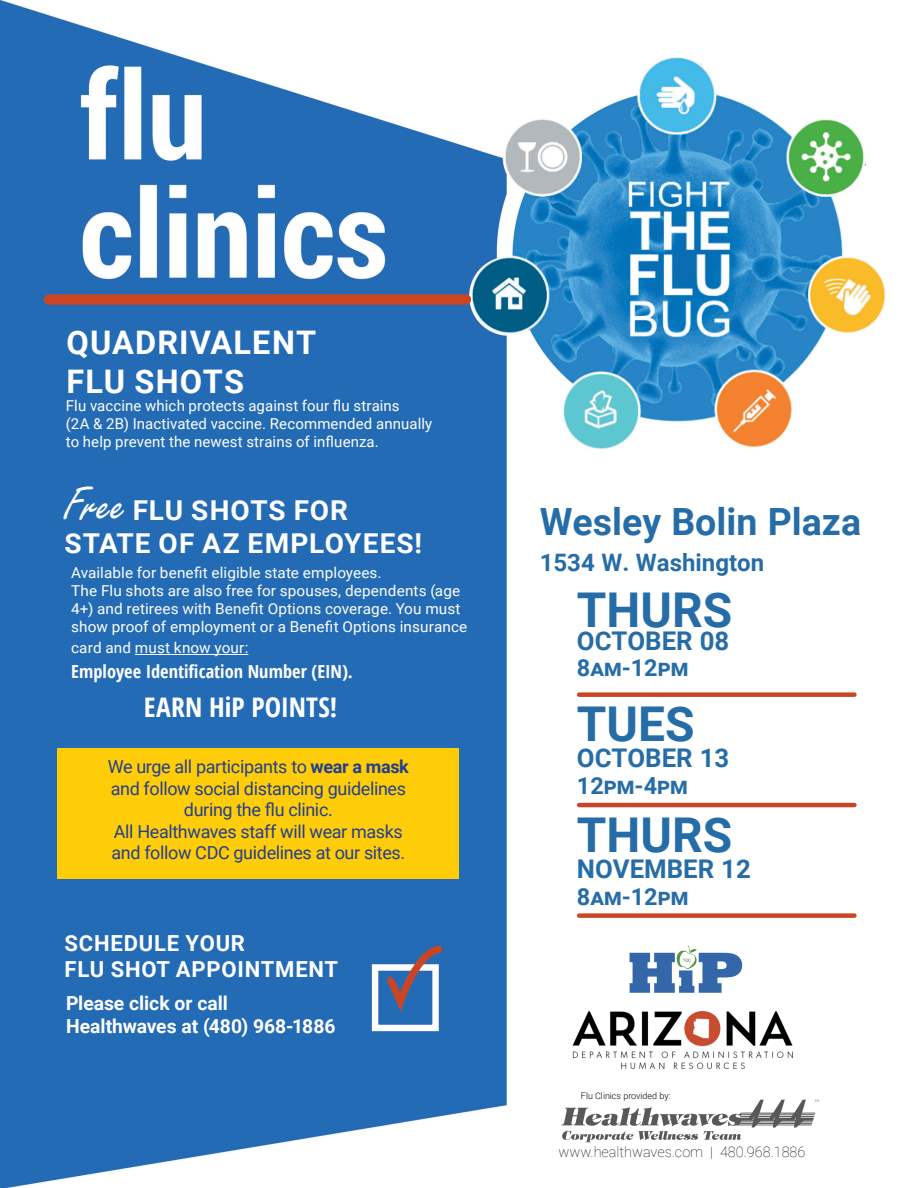
<style>
.page{position:relative;width:918px;height:1188px;background:#fff}
.page>*{position:absolute;margin:0;border:0;box-sizing:border-box;transform-origin:0 0}
.t1{font:700 48px "Roboto";color:#266da8}
.t2{font:700 37.5px "Roboto";color:#266da8}
._4_1-Form{font:700 32.55px/39px "Roboto";letter-spacing:.03em;color:#fff}
._3-Body{font:700 27.45px/32.8px "Roboto";letter-spacing:.035em;color:#fff}
._3-Body-2{font:700 condensed 27px "Open Sans";color:#fff}
.t3{font:700 25.8px "Roboto";color:#266da8}
.t4{font:700 24px "Roboto";color:#266da8}
.t5{font:700 23.4px "Roboto";color:#266da8}
.t6{font:700 22.05px "Roboto";letter-spacing:.035em;color:#fff}
._3-body{font:700 19.35px "Roboto";color:#fff}
.t7{font:18px/21.6px "Roboto";letter-spacing:-.02em;color:#253f8e;text-align:center}
._3-Body-3{font:700 condensed 18px "Open Sans";letter-spacing:.005em;color:#fff}
._3-Body-4{font:15px/18px "Roboto";letter-spacing:.005em;color:#fff}
._4_1-Form-2{font:15px/18px "Roboto";letter-spacing:.005em;color:#fff}
.t8{font:100 14.55px "Roboto";color:#000}
.t9{font:300 9px "Roboto";color:#000}
.s1{font-family:"Carefree";font-weight:400;font-size:46.65px}
.s2{font-weight:700}
</style>
<div class="page">
<img style="left:0;top:0;width:886px;height:1188px">
<div style="left:49px;top:294px;width:417px;height:11px;background:#c94525"></div>
<div style="left:372px;top:964px;width:67px;height:67px;border:6px solid #fff"></div>
<svg style="left:381px;top:941px;width:66px;height:95px;background:#5a7fb1"></svg>
<div style="left:58px;top:748px;width:401px;height:131px;background:#fecd08"></div>
<hr style="left:135px;top:654px;width:113px;height:1px;background:#fff">
<img style="left:572px;top:1012px;width:225px;height:59px">
<img style="left:626px;top:944px;width:117px;height:50px">
<svg style="left:561px;top:1100px;width:258px;height:42px"></svg>
<div style="left:579px;top:692px;width:275px;height:5px;background:#c94525"></div>
<hr style="left:579px;top:803px;width:275px;height:4px;background:#c94525">
<div style="left:579px;top:913px;width:275px;height:5px;background:#c94525"></div>
<p class="_4_1-Form" style="left:66px;top:322px;width:251px">QUADRIVALENT<br>FLU SHOTS</p>
<p class="_4_1-Form-2" style="left:66px;top:396px;width:368px">Flu vaccine which protects against four flu strains<br>(2A &amp; 2B) Inactivated vaccine. Recommended annually to help prevent the newest strains of influenza.</p>
<p class="_3-Body" style="left:64px;top:493px;width:359px"><span class="s1">Free</span> FLU SHOTS FOR<br>STATE OF AZ EMPLOYEES!</p>
<p class="_3-Body-4" style="left:71px;top:563px;width:398px">Available for benefit eligible state employees.<br>The Flu shots are also free for spouses, dependents (age 4+) and retirees with Benefit Options coverage. You must show proof of employment or a Benefit Options insurance</p>
<p class="_3-Body-4" style="left:71px;top:638px;width:179px">card and must know your:</p>
<p class="_3-Body-3" style="left:71px;top:659px;width:283px">Employee Identification Number (EIN).</p>
<p class="_3-Body-2" style="left:144px;top:689px;width:195px">EARN HiP POINTS!</p>
<p class="t7" style="left:108px;top:755px;width:303px">We urge all participants to <span class="s2">wear a mask </span>and follow social distancing guidelines during the flu clinic.</p>
<p class="t7" style="left:111px;top:820px;width:295px;text-align:left">All Healthwaves staff will wear masks and follow CDC guidelines at our sites.</p>
<p class="t6" style="left:65px;top:927px;width:182px">SCHEDULE YOUR</p>
<p class="t6" style="left:65px;top:954px;width:275px">FLU SHOT APPOINTMENT</p>
<p class="_3-body" style="left:66px;top:989px;width:163px">Please click or call</p>
<p class="_3-body" style="left:66px;top:1013px;width:271px">Healthwaves at (480) 968-1886</p>
<p class="t2" style="left:540px;top:495px;width:323px">Wesley Bolin Plaza</p>
<p class="t4" style="left:540px;top:546px;width:226px">1534 W. Washington</p>
<p class="t1" style="left:577px;top:576px;width:157px">THURS</p>
<p class="t3" style="left:577px;top:623px;width:154px">OCTOBER 08</p>
<p class="t5" style="left:577px;top:651px;width:113px">8am-12pm</p>
<p class="t1" style="left:577px;top:690px;width:119px">TUES</p>
<p class="t3" style="left:577px;top:740px;width:154px">OCTOBER 13</p>
<p class="t5" style="left:577px;top:770px;width:113px">12pm-4pm</p>
<p class="t1" style="left:577px;top:801px;width:157px">THURS</p>
<p class="t3" style="left:577px;top:850px;width:175px">NOVEMBER 12</p>
<p class="t5" style="left:577px;top:880px;width:113px">8am-12pm</p>
<p class="t9" style="left:581px;top:1089px;width:91px">Flu Clinics provided by:</p>
<p class="t8" style="left:559px;top:1142px;width:248px">www.healthwaves.com | 480.968.1886</p>
</div>
